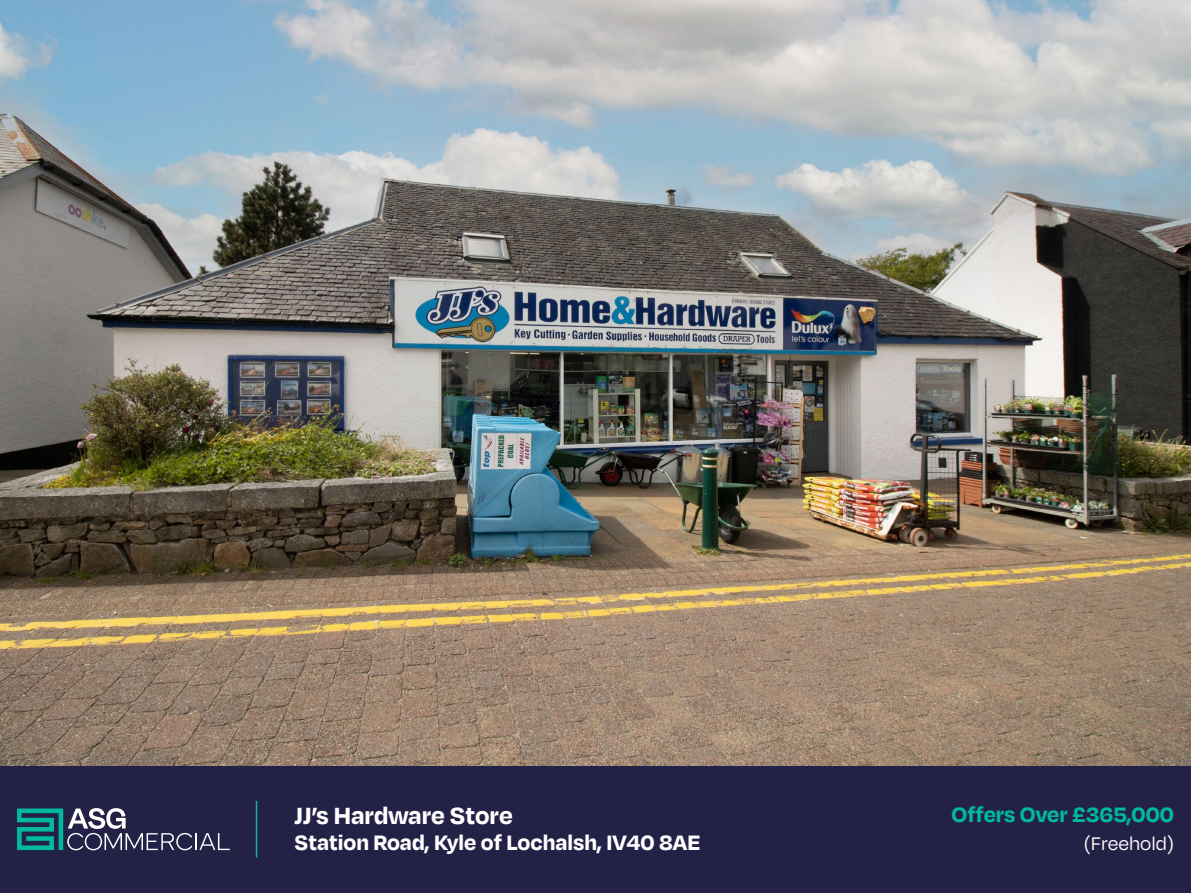
<style>
.page{position:relative;width:1191px;height:893px;background:#fff}
.page>*{position:absolute;margin:0;border:0;box-sizing:border-box;transform-origin:0 0}
.t1{font:700 27px "Degular";color:#fff}
.t2{font:700 24px "Degular";color:#fff}
.t3{font:700 24px "Degular";color:#00b89e}
.t4{font:21px "Degular";color:#fff}
</style>
<div class="page">
<div style="left:0;top:765px;width:1191px;height:128px;background:#242147"></div>
<hr style="left:256px;top:801px;width:1px;height:56px;background:#00b89e">
<svg style="left:17px;top:808px;width:213px;height:42px"></svg>
<img style="left:0;top:0;width:1191px;height:765px">
<p class="t1" style="left:295px;top:799px;width:220px">JJ’s Hardware Store</p>
<p class="t2" style="left:295px;top:827px;width:407px">Station Road, Kyle of Lochalsh, IV40 8AE</p>
<p class="t3" style="left:951px;top:800px;width:224px">Offers Over £365,000</p>
<p class="t4" style="left:1083px;top:831px;width:92px">(Freehold)</p>
</div>
